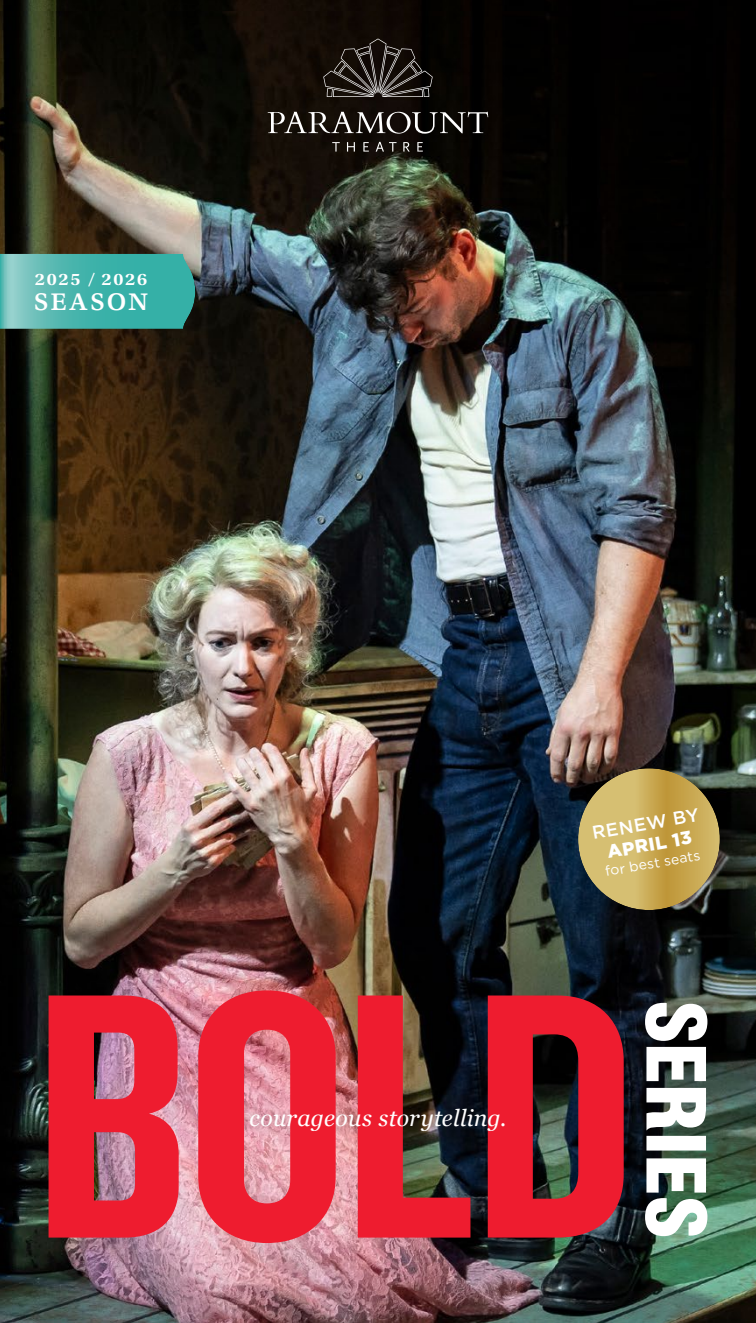
<style>
.page{position:relative;width:756px;height:1323px;background:#fff}
.page>*{position:absolute;margin:0;border:0;box-sizing:border-box;transform-origin:0 0}
.t1{font:33.25px "Utopia Std Capt";letter-spacing:.05em;color:#fff}
.t2{font:italic 23.1px "Georgia";letter-spacing:.01em;color:#fff}
.t3{font:500 18.38px "Gotham";color:#fff}
.t4{font:900 18.38px "Gotham";color:#fff}
.t5{font:600 17.5px "Utopia Std";letter-spacing:.095em;color:#fff;scale:1.1 1}
.t6{font:14px "Gotham";color:#fff}
</style>
<div class="page">
<img style="left:0;top:11px;width:756px;height:1312px">
<img style="left:0;top:0;width:756px;height:11px">
<svg style="left:332px;top:142px;width:8px;height:10px"></svg>
<svg style="left:347px;top:142px;width:8px;height:10px"></svg>
<svg style="left:363px;top:142px;width:6px;height:10px"></svg>
<svg style="left:376px;top:142px;width:21px;height:10px"></svg>
<svg style="left:417px;top:142px;width:6px;height:10px"></svg>
<svg style="left:403px;top:142px;width:7px;height:10px"></svg>
<svg style="left:268px;top:112px;width:220px;height:22px;background:#47433f"></svg>
<svg style="left:323px;top:38px;width:110px;height:59px;background:#2f2925"></svg>
<div style="left:568px;top:758px;width:162px;height:162px;background:#000;opacity:.2"></div>
<svg style="left:578px;top:768px;width:142px;height:142px;background:#cbae5c"></svg>
<svg style="left:0;top:254px;width:195px;height:75px;background:#4bb4ac"></svg>
<img style="left:49px;top:990px;width:575px;height:253px">
<svg style="left:645px;top:1003px;width:62px;height:233px"></svg>
<p class="t5" style="left:35px;top:269px;width:103px">2025 / 2026</p>
<h1 class="t1" style="left:34px;top:279px;width:116px">season</h1>
<p class="t3" style="left:591px;top:825px;width:110px;rotate:-10deg">RENEW BY</p>
<p class="t4" style="left:606px;top:844px;width:87px;rotate:-10deg">APRIL 13</p>
<p class="t6" style="left:604px;top:865px;width:98px;rotate:-10deg">for best seats</p>
<p class="t2" style="left:249px;top:1109px;width:259px">courageous storytelling.</p>
</div>
